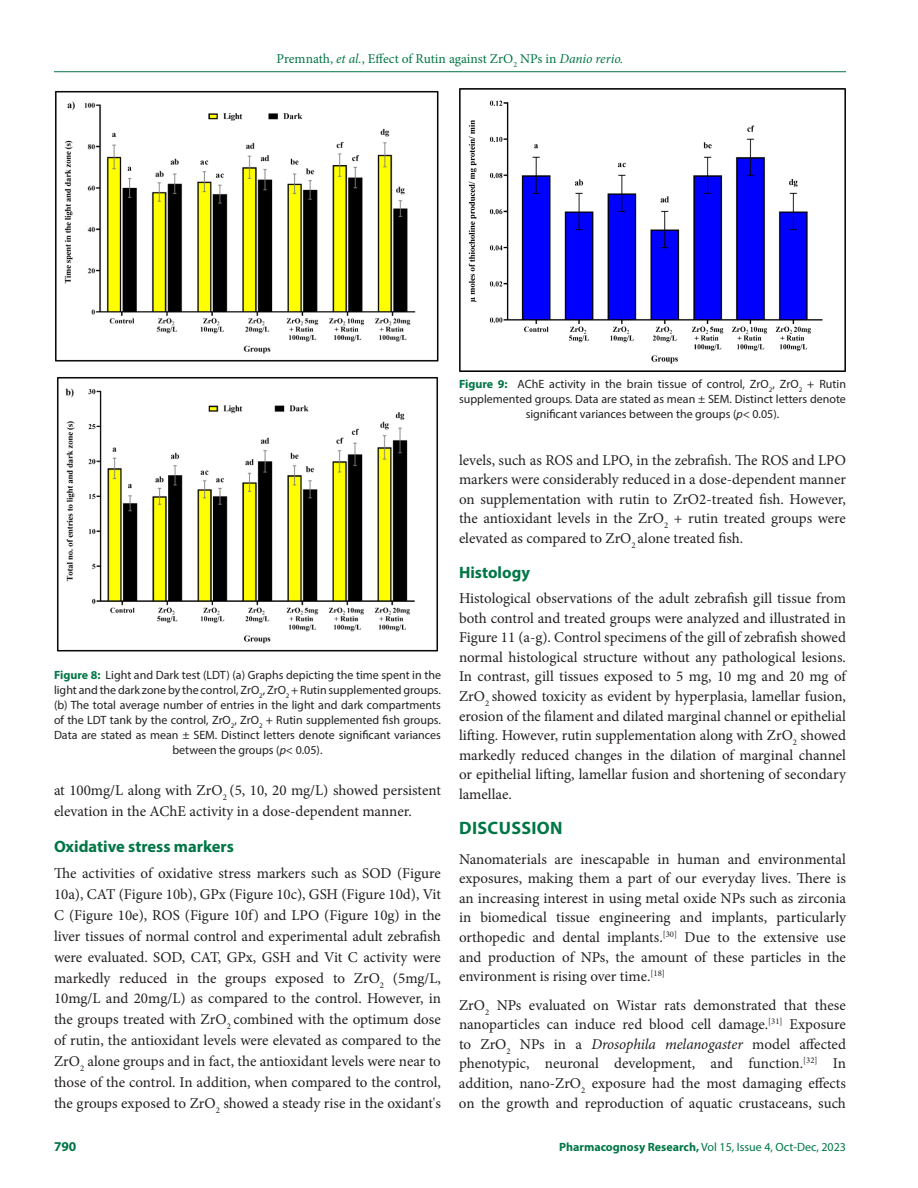
<style>
.page{position:relative;width:918px;height:1188px;background:#fff}
.page>*{position:absolute;margin:0;border:0;box-sizing:border-box;transform-origin:0 0}
.Heading_1{font:700 18px "Myriad Pro";letter-spacing:.02em;color:#007645}
.Heading_2{font:700 16.5px "Myriad Pro";color:#007645}
.Body_text__FO{font:15px/19.6px "Minion Pro";color:#231f20;text-align:justify}
.Body_text{font:15px/19.6px "Minion Pro";color:#231f20;text-align:justify}
.t1{font:13.5px "Minion Pro";color:#007645}
.t2{font:700 13.5px "Myriad Pro";color:#007645}
.FIG_Caption{font:12px/15px "Myriad Pro";color:#231f20;text-align:center}
.t3{font:12px "Myriad Pro";color:#007645}
.s1{font-style:italic}
.s2{font-weight:700;color:#007645}
.s3{font-weight:700}
</style>
<div class="page">
<hr style="left:54px;top:71px;width:792px;height:1px;background:#007645">
<img style="left:55px;top:90px;width:384px;height:272px">
<img style="left:57px;top:377px;width:381px;height:275px">
<img style="left:459px;top:88px;width:387px;height:283px">
<p class="t1" style="left:277px;top:50px;width:348px">Premnath, <span class="s1">et al.</span>, Effect of Rutin against ZrO<sub>2</sub> NPs in <span class="s1">Danio rerio.</span></p>
<p class="FIG_Caption" style="left:54px;top:668px;width:389px"><span class="s2">Figure 8:</span> Light and Dark test (LDT) (a) Graphs depicting the time spent in the light and the dark zone by the control, ZrO<sub>2</sub>, ZrO<sub>2</sub> + Rutin supplemented groups. (b) The total average number of entries in the light and dark compartments of the LDT tank by the control, ZrO<sub>2</sub>, ZrO<sub>2</sub> + Rutin supplemented fish groups.<br>Data are stated as mean ± SEM. Distinct letters denote significant variances between the groups (<span class="s1">p</span>&lt; 0.05).</p>
<p class="Body_text__FO" style="left:54px;top:780px;width:389px;line-height:20.9px">at 100mg/L along with ZrO<sub>2</sub> (5, 10, 20 mg/L) showed persistent elevation in the AChE activity in a dose-dependent manner.</p>
<p class="Heading_2" style="left:54px;top:835px;width:181px">Oxidative stress markers</p>
<p class="Body_text__FO" style="left:54px;top:863px;width:389px;line-height:20.9px">The activities of oxidative stress markers such as SOD (Figure 10a), CAT (Figure 10b), GPx (Figure 10c), GSH (Figure 10d), Vit C (Figure 10e), ROS (Figure 10f) and LPO (Figure 10g) in the liver tissues of normal control and experimental adult zebrafish were evaluated. SOD, CAT, GPx, GSH and Vit C activity were markedly reduced in the groups exposed to ZrO<sub>2</sub> (5mg/L, 10mg/L and 20mg/L) as compared to the control. However, in the groups treated with ZrO<sub>2</sub> combined with the optimum dose of rutin, the antioxidant levels were elevated as compared to the ZrO<sub>2</sub> alone groups and in fact, the antioxidant levels were near to those of the control. In addition, when compared to the control, the groups exposed to ZrO<sub>2</sub> showed a steady rise in the oxidant's</p>
<p class="FIG_Caption" style="left:459px;top:377px;width:389px"><span class="s2">Figure 9:</span> AChE activity in the brain tissue of control, ZrO<sub>2</sub>, ZrO<sub>2</sub> + Rutin supplemented groups. Data are stated as mean ± SEM. Distinct letters denote significant variances between the groups (<span class="s1">p</span>&lt; 0.05).</p>
<p class="Body_text__FO" style="left:459px;top:450px;width:389px">levels, such as ROS and LPO, in the zebrafish. The ROS and LPO markers were considerably reduced in a dose-dependent manner on supplementation with rutin to ZrO2-treated fish. However, the antioxidant levels in the ZrO<sub>2</sub> + rutin treated groups were elevated as compared to ZrO<sub>2</sub> alone treated fish.</p>
<p class="Heading_2" style="left:459px;top:561px;width:72px">Histology</p>
<p class="Body_text__FO" style="left:459px;top:589px;width:389px">Histological observations of the adult zebrafish gill tissue from both control and treated groups were analyzed and illustrated in Figure 11 (a-g). Control specimens of the gill of zebrafish showed normal histological structure without any pathological lesions.<br>In contrast, gill tissues exposed to 5 mg, 10 mg and 20 mg of ZrO<sub>2</sub> showed toxicity as evident by hyperplasia, lamellar fusion, erosion of the filament and dilated marginal channel or epithelial lifting. However, rutin supplementation along with ZrO<sub>2</sub> showed markedly reduced changes in the dilation of marginal channel or epithelial lifting, lamellar fusion and shortening of secondary lamellae.</p>
<p class="Heading_1" style="left:459px;top:816px;width:105px">DISCUSSION</p>
<p class="Body_text__FO" style="left:459px;top:849px;width:389px">Nanomaterials are inescapable in human and environmental exposures, making them a part of our everyday lives. There is an increasing interest in using metal oxide NPs such as zirconia in biomedical tissue engineering and implants, particularly orthopedic and dental implants.<sup>[30]</sup> Due to the extensive use and production of NPs, the amount of these particles in the environment is rising over time.<sup>[18]</sup></p>
<p class="Body_text" style="left:459px;top:995px;width:389px">ZrO<sub>2</sub> NPs evaluated on Wistar rats demonstrated that these nanoparticles can induce red blood cell damage.<sup>[31]</sup> Exposure to ZrO<sub>2</sub> NPs in a <span class="s1">Drosophila melanogaster</span> model affected phenotypic, neuronal development, and function.<sup>[32]</sup> In addition, nano-ZrO<sub>2</sub> exposure had the most damaging effects on the growth and reproduction of aquatic crustaceans, such</p>
<p class="t2" style="left:54px;top:1137px;width:24px">790</p>
<p class="t3" style="left:559px;top:1139px;width:288px"><span class="s3">Pharmacognosy Research,</span> Vol 15, Issue 4, Oct-Dec, 2023</p>
</div>
